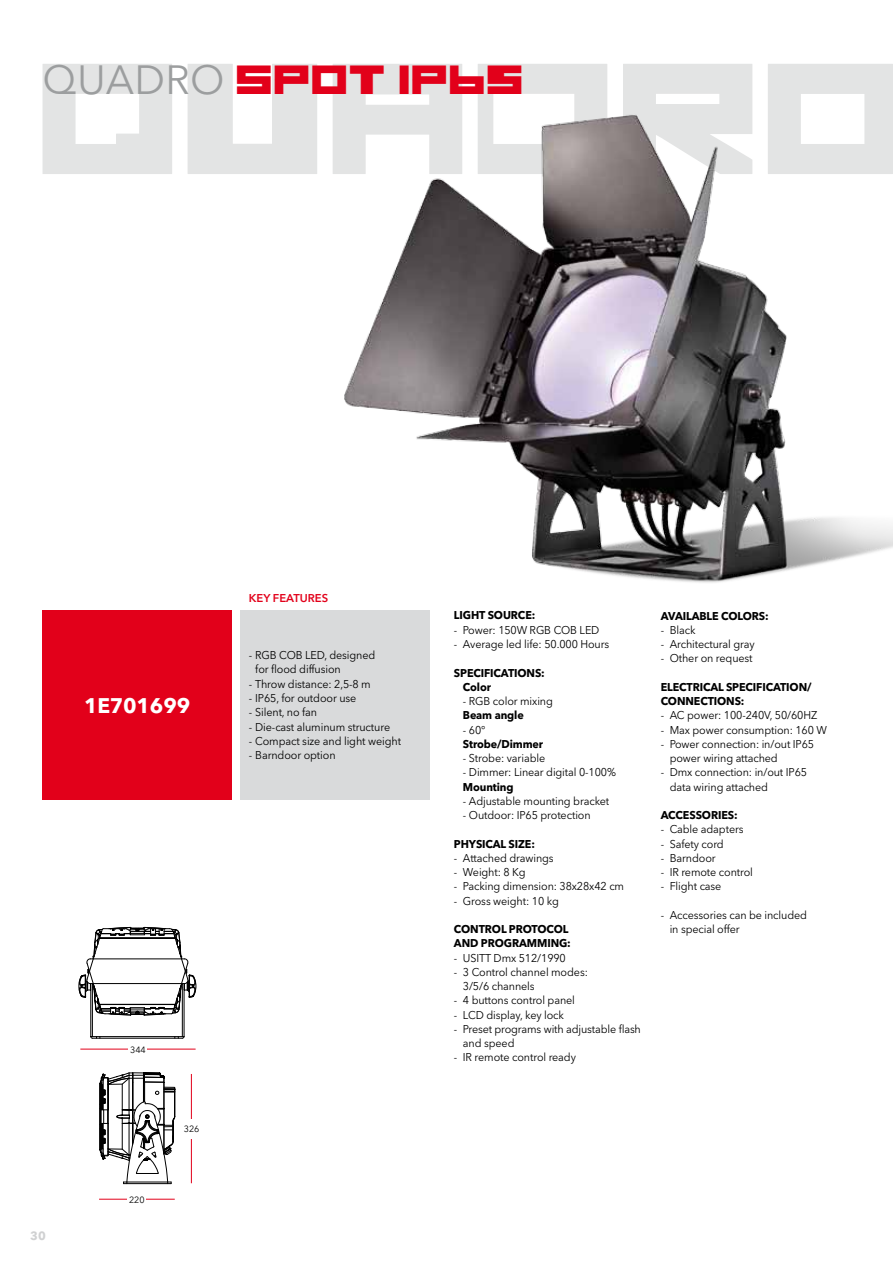
<style>
.page{position:relative;width:893px;height:1263px;background:#fff}
.page>*{position:absolute;margin:0;border:0;box-sizing:border-box;transform-origin:0 0}
.t1{font:40.5px "Bsica";letter-spacing:.05em;color:#e2001a}
.t2{font:700 21px "Avenir Next LT Pro";letter-spacing:-.01em;color:#fff}
.t3{font:700 12px "Avenir Next LT Pro";color:#d0d1d2}
.t4{font:11.25px/14.2px "Avenir Next LT Pro";letter-spacing:-.01em;color:#000;scale:.96 1}
.t5{font:700 11.25px/14.2px "Avenir Next LT Pro";letter-spacing:-.01em;color:#000;scale:.96 1}
.t6{font:600 11.25px "Avenir Next LT Pro";color:#e2001a}
.t7{font:9px "Avenir Next LT Pro";color:#000}
.t8{font:300 condensed 5.4px "Swiss 721 BT";color:#000}
.s1{font-family:"Avenir Next LT Pro";color:#9c9e9f}
</style>
<div class="page">
<div style="left:43px;top:610px;width:189px;height:189px;background:#e2001a"></div>
<svg style="left:43px;top:64px;width:44px;height:110px;background:#e6e7e7"></svg>
<img style="left:87px;top:64px;width:806px;height:547px">
<svg style="left:78px;top:926px;width:119px;height:113px"></svg>
<svg style="left:99px;top:1072px;width:93px;height:112px"></svg>
<hr style="left:80px;top:1049px;width:116px;height:1px;background:#e2001a">
<hr style="left:99px;top:1199px;width:76px;height:1px;background:#e2001a">
<hr style="left:191px;top:1074px;width:1px;height:109px;background:#e2001a">
<div style="left:129px;top:1039px;width:18px;height:20px;background:#fff"></div>
<div style="left:128px;top:1189px;width:18px;height:20px;background:#fff"></div>
<div style="left:183px;top:1119px;width:18px;height:19px;background:#fff"></div>
<div style="left:240px;top:610px;width:189px;height:189px;background:#d9dadb"></div>
<h1 class="t1" style="left:43px;top:60px;width:482px"><span class="s1">QUADRO</span> SPOT IP65</h1>
<h2 class="t2" style="left:84px;top:692px;width:108px">1E701699</h2>
<p class="t6" style="left:249px;top:591px;width:81px">KEY FEATURES</p>
<p class="t4" style="left:255px;top:648px;width:127px;text-indent:-6px">- RGB COB LED, designed for flood diffusion</p>
<p class="t4" style="left:249px;top:677px;width:129px">- Throw distance: 2,5-8 m</p>
<p class="t4" style="left:249px;top:691px;width:114px">- IP65, for outdoor use</p>
<p class="t4" style="left:249px;top:705px;width:73px">- Silent, no fan</p>
<p class="t4" style="left:249px;top:719px;width:149px">- Die-cast aluminum structure</p>
<p class="t4" style="left:249px;top:734px;width:160px">- Compact size and light weight</p>
<p class="t4" style="left:249px;top:748px;width:92px">- Barndoor option</p>
<p class="t3" style="left:30px;top:1228px;width:17px">30</p>
<p class="t8" style="left:134px;top:1043px;width:10px">344</p>
<p class="t7" style="left:130px;top:1044px;width:17px">344</p>
<p class="t7" style="left:129px;top:1194px;width:17px">220</p>
<p class="t7" style="left:184px;top:1123px;width:17px">326</p>
<p class="t5" style="left:454px;top:608px;width:60px">LIGHT SOURCE</p>
<p class="t5" style="left:532px;top:608px;width:5px">:</p>
<p class="t4" style="left:454px;top:623px;width:153px">- Power: 150W RGB COB LED</p>
<p class="t4" style="left:454px;top:637px;width:163px">- Average led life: 50.000 Hours</p>
<p class="t5" style="left:463px;top:665px;width:87px;text-indent:-9px">SPECIFICATIONS:<br>COLOR</p>
<p class="t4" style="left:463px;top:694px;width:95px">- RGB color mixing</p>
<p class="t5" style="left:454px;top:708px;width:74px">BEAM ANGLE</p>
<p class="t4" style="left:463px;top:722px;width:25px">- 60°</p>
<p class="t5" style="left:463px;top:737px;width:85px">STROBE/DIMMER</p>
<p class="t4" style="left:463px;top:751px;width:87px">- Strobe: variable</p>
<p class="t4" style="left:463px;top:765px;width:161px">- Dimmer: Linear digital 0-100%</p>
<p class="t5" style="left:463px;top:779px;width:54px">MOUNTING</p>
<p class="t4" style="left:463px;top:794px;width:154px">- Adjustable mounting bracket</p>
<p class="t4" style="left:463px;top:808px;width:135px">- Outdoor: IP65 protection</p>
<p class="t5" style="left:454px;top:836px;width:42px">PHYSICAL</p>
<p class="t5" style="left:509px;top:836px;width:29px">SIZE:</p>
<p class="t4" style="left:454px;top:851px;width:105px">- Attached drawings</p>
<p class="t4" style="left:454px;top:865px;width:76px">- Weight: 8 Kg</p>
<p class="t4" style="left:454px;top:879px;width:179px">- Packing dimension: 38x28x42 cm</p>
<p class="t4" style="left:454px;top:893px;width:111px">- Gross weight: 10 kg</p>
<p class="t5" style="left:454px;top:922px;width:118px">CONTROL PROTOCOL<br>AND PROGRAMM</p>
<p class="t5" style="left:547px;top:936px;width:26px">ING:</p>
<p class="t4" style="left:454px;top:950px;width:118px">- USITT Dmx 512/1990</p>
<p class="t4" style="left:463px;top:965px;width:132px;text-indent:-9px">- 3 Control channel modes:<br>3/5/6 channels</p>
<p class="t4" style="left:454px;top:993px;width:128px">- 4 buttons control panel</p>
<p class="t4" style="left:454px;top:1007px;width:116px">- LCD display, key lock</p>
<p class="t4" style="left:463px;top:1022px;width:187px;text-indent:-9px">- Preset programs with adjustable flash and speed</p>
<p class="t4" style="left:454px;top:1050px;width:129px">- IR remote control ready</p>
<p class="t5" style="left:661px;top:608px;width:114px">AVAILABLE COLORS:</p>
<p class="t4" style="left:661px;top:623px;width:38px">- Black</p>
<p class="t4" style="left:661px;top:637px;width:99px">- Architectural gray</p>
<p class="t4" style="left:661px;top:651px;width:97px">- Other on request</p>
<p class="t5" style="left:661px;top:680px;width:53px">ELECTRICAL</p>
<p class="t5" style="left:726px;top:680px;width:9px">SPEC</p>
<p class="t5" style="left:753px;top:680px;width:63px">IFICATION/</p>
<p class="t5" style="left:661px;top:694px;width:89px">CONNECTIONS:</p>
<p class="t4" style="left:661px;top:708px;width:165px">- AC power: 100-240V, 50/60HZ</p>
<p class="t4" style="left:661px;top:722px;width:175px">- Max power consumption: 160 W</p>
<p class="t4" style="left:670px;top:737px;width:152px;text-indent:-9px">- Power connection: in/out IP65 power wiring attached</p>
<p class="t4" style="left:670px;top:765px;width:145px;text-indent:-9px">- Dmx connection: in/out IP65 data wiring attached</p>
<p class="t5" style="left:661px;top:808px;width:16px">ACCESS</p>
<p class="t5" style="left:702px;top:808px;width:39px">ORIES:</p>
<p class="t4" style="left:661px;top:822px;width:88px">- Cable adapters</p>
<p class="t4" style="left:661px;top:836px;width:67px">- Safety cord</p>
<p class="t4" style="left:661px;top:851px;width:59px">- Barndoor</p>
<p class="t4" style="left:661px;top:865px;width:98px">- IR remote control</p>
<p class="t4" style="left:661px;top:879px;width:65px">- Flight case</p>
<p class="t4" style="left:670px;top:908px;width:145px;text-indent:-9px">- Accessories can be included in special offer</p>
</div>
